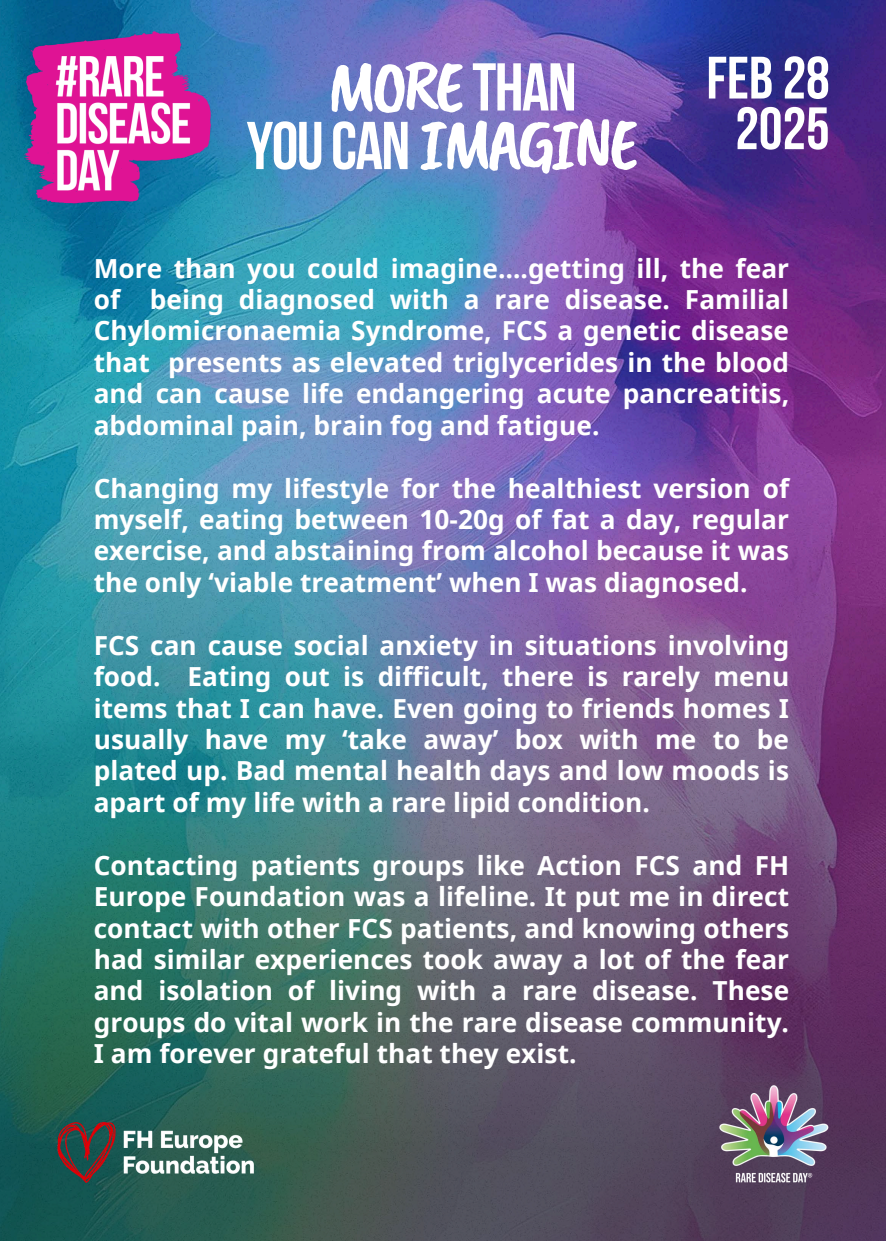
<style>
.page{position:relative;width:886px;height:1241px;background:#fff}
.page>*{position:absolute;margin:0;border:0;box-sizing:border-box;transform-origin:0 0}
.t1{font:72.88px "Caveat Brush";letter-spacing:-.06em;color:#fff}
.t2{font:700 67.44px "Bebas Neue";letter-spacing:-.025em;color:#fff}
.t3{font:700 59.69px/50.6px "Bebas Neue";color:#fff;text-align:center}
.t4{font:700 26.25px/31.4px "Noto Sans";color:#fff;text-align:justify}
</style>
<div class="page">
<img style="left:0;top:0;width:886px;height:1240px">
<img style="left:23px;top:28px;width:192px;height:179px">
<img style="left:717px;top:1084px;width:113px;height:100px">
<img style="left:39px;top:1102px;width:234px;height:100px">
<p class="t1" style="left:327px;top:39px;width:138px">MORE</p>
<p class="t1" style="left:419px;top:97px;width:220px">IMAGINE</p>
<p class="t2" style="left:472px;top:60px;width:106px">THAN</p>
<h2 class="t2" style="left:247px;top:118px;width:165px">YOU CAN</h2>
<h1 class="t3" style="left:706px;top:58px;width:125px">FEB 28<br>2025</h1>
<h2 class="t4" style="left:94px;top:252px;width:697px">More than you could imagine….getting ill, the fear of being diagnosed with a rare disease. Familial Chylomicronaemia Syndrome, FCS a genetic disease that presents as elevated triglycerides in the blood and can cause life endangering acute pancreatitis, abdominal pain, brain fog and fatigue.</h2>
<h1 class="t4" style="left:94px;top:471px;width:697px">Changing my lifestyle for the healthiest version of myself, eating between 10-20g of fat a day, regular exercise, and abstaining from alcohol because it was the only ‘viable treatment’ when I was diagnosed.</h1>
<h3 class="t4" style="left:94px;top:628px;width:697px">FCS can cause social anxiety in situations involving food. Eating out is difficult, there is rarely menu items that I can have. Even going to friends homes I usually have my ‘take away’ box with me to be plated up. Bad mental health days and low moods is apart of my life with a rare lipid condition.</h3>
<p class="t4" style="left:94px;top:848px;width:697px">Contacting patients groups like Action FCS and FH Europe Foundation was a lifeline. It put me in direct contact with other FCS patients, and knowing others had similar experiences took away a lot of the fear and isolation of living with a rare disease. These groups do vital work in the rare disease community.<br>I am forever grateful that they exist.</p>
</div>
